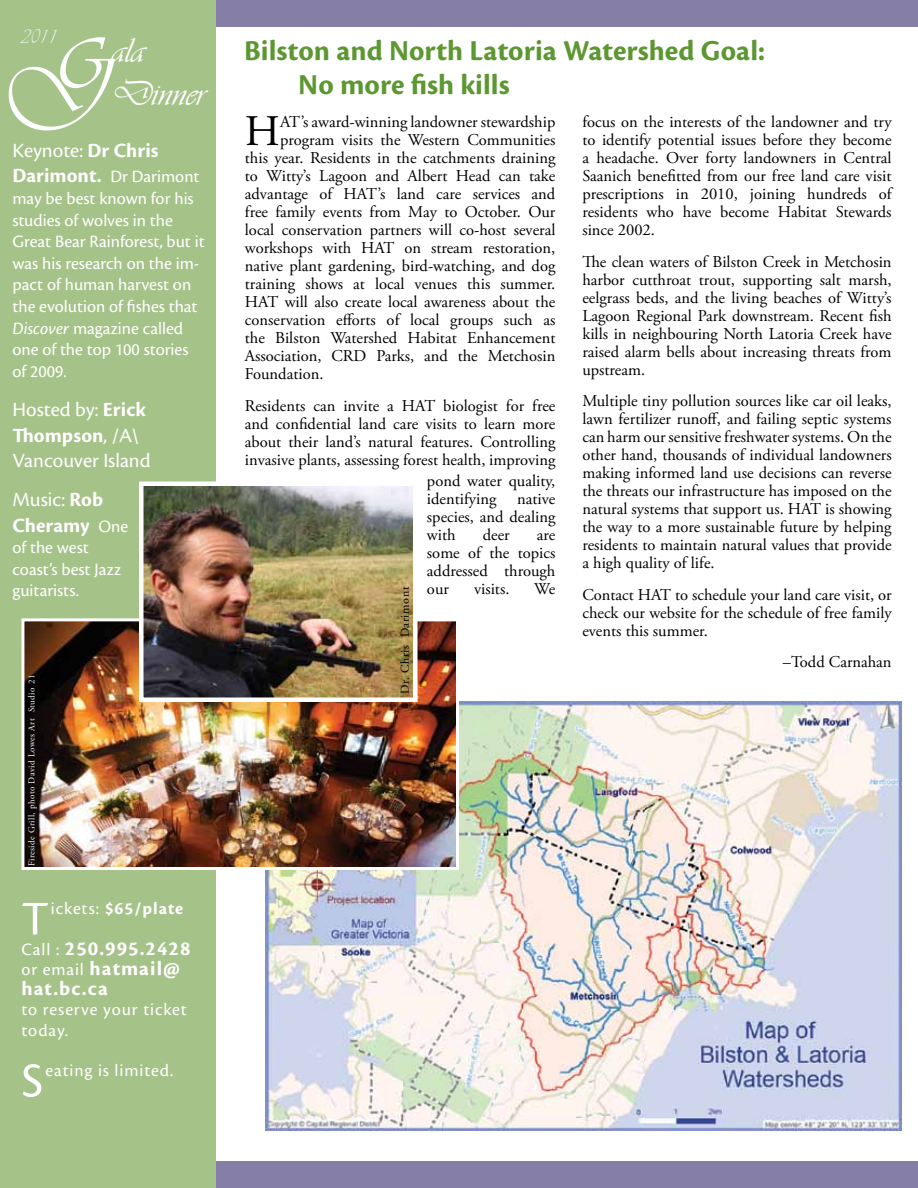
<style>
.page{position:relative;width:918px;height:1188px;background:#fff}
.page>*{position:absolute;margin:0;border:0;box-sizing:border-box;transform-origin:0 0}
.t1{font:98.4px "Vivaldii";color:#fff}
.t2{font:50.25px "Cronos Pro";color:#fff}
.t3{font:43.65px "Adobe Garamond Pro";color:#000}
.t4{font:36px/43.2px "Vivaldii";color:#fff}
.t5{font:700 30px "Cronos Pro";letter-spacing:.005em;color:#5d9732}
.t6{font:21px/25.2px "Cronos Pro";color:#fff}
.t7{font:700 21px/20.2px "Cronos Pro";letter-spacing:.05em;color:#fff}
.t8{font:700 21px/25.2px "Cronos Pro";color:#fff}
.t9{font:21px "Vivaldii";color:#e0ead7}
.t10{font:18px/21.6px "Cronos Pro";color:#fff}
.t11{font:18px/20.2px "Cronos Pro";letter-spacing:.05em;color:#fff}
.t12{font:700 18px "Cronos Pro";letter-spacing:.055em;color:#fff}
.t13{font:16.5px/18px "Adobe Garamond Pro";color:#000;text-align:justify}
.t14{font:12px "Adobe Garamond Pro";letter-spacing:.05em;color:#000}
.t15{font:9px "Adobe Garamond Pro";letter-spacing:.05em;color:#fff}
.s1{font-weight:700}
.s2{font-weight:700;font-size:21px}
.s3{font-style:italic}
.s4{font-weight:400}
.s5{font-weight:400;font-size:18px}
</style>
<div class="page">
<div style="left:0;top:0;width:216px;height:1188px;background:#a5c289"></div>
<div style="left:216px;top:0;width:702px;height:27px;background:#857fa7"></div>
<div style="left:216px;top:1161px;width:702px;height:27px;background:#857fa7"></div>
<img style="left:265px;top:702px;width:637px;height:429px">
<svg style="left:20px;top:37px;width:34px;height:6px"></svg>
<img style="left:25px;top:622px;width:430px;height:244px">
<div style="left:21px;top:618px;width:438px;height:252px;border:3px solid #fff"></div>
<img style="left:144px;top:487px;width:269px;height:210px">
<div style="left:139px;top:482px;width:279px;height:220px;border:4px solid #fff"></div>
<p class="t9" style="left:21px;top:24px;width:37px">2011</p>
<h1 class="t1" style="left:7px;top:16px;width:106px">G</h1>
<h3 class="t4" style="left:111px;top:29px;width:95px">ala<br>Dinner</h3>
<p class="t6" style="left:12px;top:138px;width:148px">Keynote: <span class="s1">Dr Chris</span></p>
<p class="t10" style="left:12px;top:166px;width:194px"><span class="s2">Darimont.</span> Dr Darimont may be best known for his studies of wolves in the<br>Great Bear Rainforest, but it was his research on the im&shy;pact of human harvest on the evolution of fishes that<br><span class="s3">Discover</span> magazine called one of the top 100 stories of 2009.</p>
<p class="t6" style="left:12px;top:397px;width:140px">Hosted by: <span class="s1">Erick<br>Thompson</span>, /A\<br>Vancouver Island</p>
<p class="t8" style="left:12px;top:488px;width:117px"><span class="s4">Music:</span> Rob<br>Cheramy <span class="s5">One</span></p>
<p class="t10" style="left:12px;top:537px;width:110px">of the west coast’s best Jazz guitarists.</p>
<p class="t15" style="left:26px;top:866px;width:193px;rotate:-90deg">Fireside Grill, photo David Lowes Art Studio 21</p>
<h2 class="t2" style="left:21px;top:890px;width:28px">T</h2>
<p class="t12" style="left:51px;top:898px;width:134px"><span class="s4">ickets:</span> $65/plate</p>
<p class="t7" style="left:21px;top:938px;width:171px"><span class="s5">Call :</span> 250.995.2428 <span class="s5">or email</span> hatmail@ hat.bc.ca</p>
<p class="t11" style="left:21px;top:1000px;width:167px">to reserve your ticket today.</p>
<h2 class="t2" style="left:21px;top:1052px;width:23px">S</h2>
<p class="t11" style="left:46px;top:1060px;width:129px">eating is limited.</p>
<h3 class="t5" style="left:244px;top:34px;width:522px">Bilston and North Latoria Watershed Goal:</h3>
<h3 class="t5" style="left:298px;top:67px;width:213px">No more fish kills</h3>
<h3 class="t3" style="left:245px;top:105px;width:37px">H</h3>
<p class="t13" style="left:280px;top:114px;width:277px">AT’s award-winning landowner stewardship</p>
<p class="t13" style="left:280px;top:132px;width:277px">program visits the Western Communities</p>
<p class="t13" style="left:245px;top:150px;width:312px">this year. Residents in the catchments draining</p>
<p class="t13" style="left:245px;top:168px;width:312px">to Witty’s Lagoon and Albert Head can take</p>
<p class="t13" style="left:245px;top:186px;width:312px">advantage of HAT’s land care services and</p>
<p class="t13" style="left:245px;top:204px;width:312px">free family events from May to October. Our</p>
<p class="t13" style="left:245px;top:222px;width:312px">local conservation partners will co-host several</p>
<p class="t13" style="left:245px;top:240px;width:312px">workshops with HAT on stream restoration,</p>
<p class="t13" style="left:245px;top:258px;width:312px">native plant gardening, bird-watching, and dog</p>
<p class="t13" style="left:245px;top:276px;width:312px">training shows at local venues this summer.</p>
<p class="t13" style="left:245px;top:294px;width:312px">HAT will also create local awareness about the</p>
<p class="t13" style="left:245px;top:312px;width:312px">conservation efforts of local groups such as</p>
<p class="t13" style="left:245px;top:330px;width:312px">the Bilston Watershed Habitat Enhancement</p>
<p class="t13" style="left:245px;top:348px;width:312px">Association, CRD Parks, and the Metchosin</p>
<p class="t13" style="left:245px;top:366px;width:80px">Foundation.</p>
<p class="t13" style="left:245px;top:397px;width:312px">Residents can invite a HAT biologist for free and confidential land care visits to learn more about their land’s natural features. Controlling invasive plants, assessing forest health, improving</p>
<p class="t14" style="left:398px;top:694px;width:109px;rotate:-90deg">Dr. Chris Darimont</p>
<p class="t13" style="left:427px;top:473px;width:130px">pond water quality, identifying</p>
<p class="t13" style="left:427px;top:491px;width:130px;text-indent:90px">native species, and dealing with</p>
<p class="t13" style="left:483px;top:527px;width:28px">deer</p>
<p class="t13" style="left:427px;top:527px;width:130px;text-indent:110px">are some of the topics addressed through our</p>
<p class="t13" style="left:474px;top:581px;width:37px">visits.</p>
<p class="t13" style="left:534px;top:581px;width:23px">We</p>
<p class="t13" style="left:582px;top:114px;width:311px">focus on the interests of the landowner and try to identify potential issues before they become a headache. Over forty landowners in Central Saanich benefitted from our free land care visit prescriptions in 2010, joining hundreds of residents who have become Habitat Stewards since 2002.</p>
<p class="t13" style="left:582px;top:253px;width:311px">The clean waters of Bilston Creek in Metchosin harbor cutthroat trout, supporting salt marsh, eelgrass beds, and the living beaches of Witty’s Lagoon Regional Park downstream. Recent fish kills in neighbouring North Latoria Creek have raised alarm bells about increasing threats from upstream.</p>
<p class="t13" style="left:582px;top:393px;width:311px">Multiple tiny pollution sources like car oil leaks, lawn fertilizer runoff, and failing septic systems can harm our sensitive freshwater systems. On the other hand, thousands of individual landowners making informed land use decisions can reverse the threats our infrastructure has imposed on the natural systems that support us. HAT is showing the way to a more sustainable future by helping residents to maintain natural values that provide a high quality of life.</p>
<p class="t13" style="left:582px;top:586px;width:311px">Contact HAT to schedule your land care visit, or check our website for the schedule of free family events this summer.</p>
<p class="t13" style="left:783px;top:654px;width:110px">–Todd Carnahan</p>
</div>
